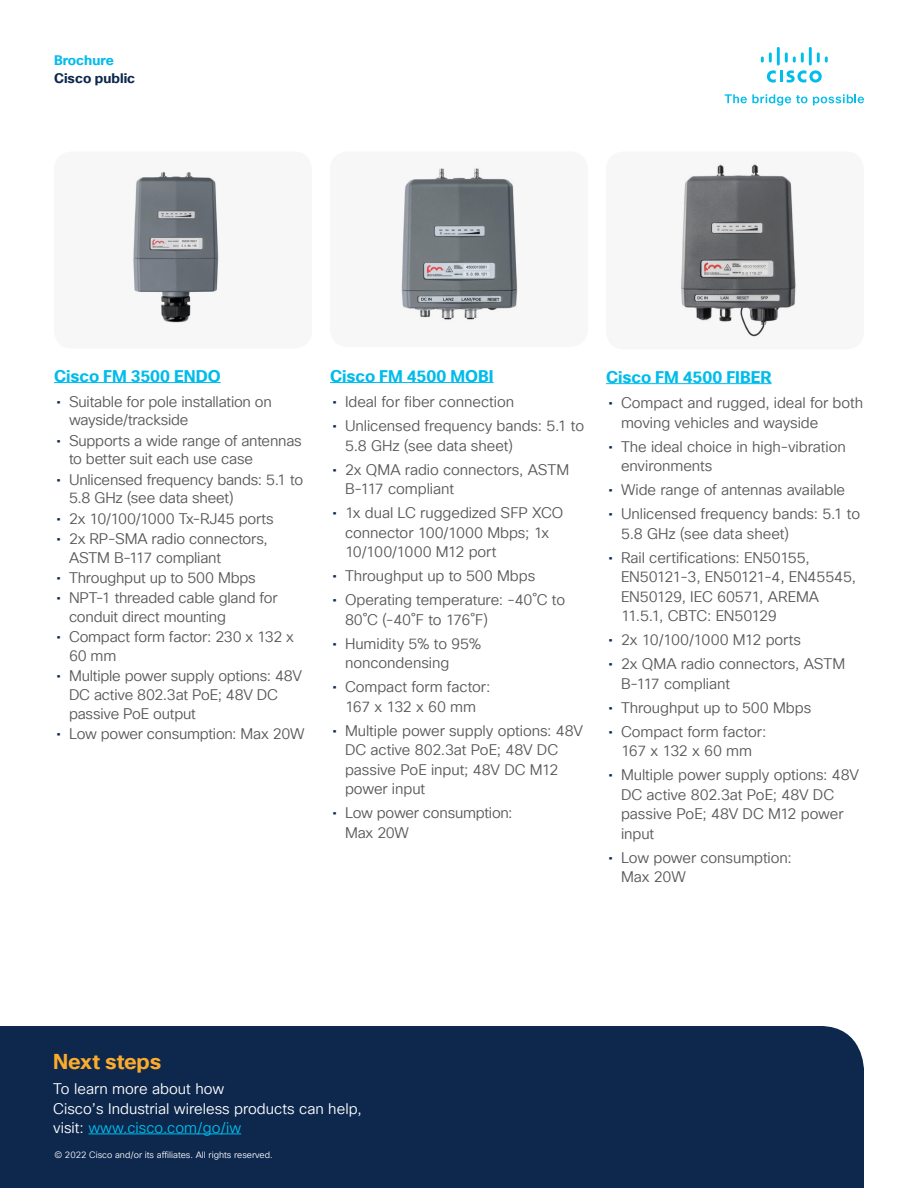
<style>
.page{position:relative;width:918px;height:1188px;background:#fff}
.page>*{position:absolute;margin:0;border:0;box-sizing:border-box;transform-origin:0 0}
.Subhead3_Orange{font:700 21px "Cisco Sans TT";letter-spacing:-.005em;color:#fbab2c}
.Subhead3_Midnight_bl{font:700 16.5px "Cisco Sans TT";letter-spacing:-.005em;color:#00bceb}
.t1{font:15px/19.5px "Cisco Sans TT Light";letter-spacing:-.01em;color:#57585a}
.Body_White{font:15px/19.5px "Cisco Sans TT Light";color:#fff}
.t2{font:700 13.5px "Cisco Sans TT";color:#0d274d}
.t3{font:700 13.5px "Cisco Sans TT";color:#00bceb}
.t4{font:9px "Cisco Sans TT Light";color:#fff}
.s1{font-family:"Cisco Sans TT";color:#0d274d}
.s2{color:#00bceb}
</style>
<div class="page">
<svg style="left:725px;top:94px;width:82px;height:12px"></svg>
<svg style="left:813px;top:94px;width:51px;height:11px"></svg>
<svg style="left:767px;top:70px;width:55px;height:13px"></svg>
<svg style="left:761px;top:52px;width:11px;height:11px"></svg>
<hr style="left:777px;top:47px;width:3px;height:18px;background:#00bdeb">
<svg style="left:785px;top:52px;width:19px;height:11px"></svg>
<hr style="left:809px;top:47px;width:3px;height:18px;background:#00bdeb">
<svg style="left:817px;top:52px;width:11px;height:11px"></svg>
<div style="left:0;top:1026px;width:864px;height:162px;background:#0d274d"></div>
<hr style="left:606px;top:383px;width:166px;height:1px;background:#00bceb">
<hr style="left:330px;top:382px;width:164px;height:1px;background:#00bceb">
<div style="left:606px;top:151px;width:258px;height:198px;background:#f7f7f8;border-radius:18px"></div>
<img style="left:681px;top:164px;width:115px;height:173px">
<div style="left:330px;top:151px;width:258px;height:196px;background:#f7f7f8;border-radius:18px"></div>
<hr style="left:54px;top:382px;width:167px;height:1px;background:#00bceb">
<div style="left:54px;top:151px;width:258px;height:198px;background:#f7f7f8;border-radius:18px"></div>
<img style="left:133px;top:172px;width:86px;height:151px">
<img style="left:401px;top:168px;width:117px;height:152px">
<hr style="left:88px;top:1134px;width:153px;height:1px;background:#00bceb">
<p class="t3" style="left:54px;top:51px;width:61px">Brochure</p>
<p class="t2" style="left:54px;top:69px;width:83px">Cisco public</p>
<p class="Subhead3_Midnight_bl" style="left:54px;top:365px;width:168px">Cisco FM 3500 ENDO</p>
<p class="t1" style="left:69px;top:392px;width:204px;line-height:18.8px;text-indent:-13px"><span class="s1">•</span> Suitable for pole installation on wayside/trackside</p>
<p class="t1" style="left:69px;top:431px;width:234px;line-height:18.8px;text-indent:-13px"><span class="s1">•</span> Supports a wide range of antennas to better suit each use case</p>
<p class="t1" style="left:69px;top:470px;width:236px;line-height:18.8px;text-indent:-13px"><span class="s1">•</span> Unlicensed frequency bands: 5.1 to<br>5.8 GHz (see data sheet)</p>
<p class="t1" style="left:56px;top:509px;width:219px"><span class="s1">•</span> 2x 10/100/1000 Tx-RJ45 ports</p>
<p class="t1" style="left:69px;top:530px;width:200px;line-height:18.8px;text-indent:-13px"><span class="s1">•</span> 2x RP-SMA radio connectors,<br>ASTM B-117 compliant</p>
<p class="t1" style="left:56px;top:568px;width:201px"><span class="s1">•</span> Throughput up to 500 Mbps</p>
<p class="t1" style="left:69px;top:589px;width:210px;line-height:18.8px;text-indent:-13px"><span class="s1">•</span> NPT-1 threaded cable gland for conduit direct mounting</p>
<p class="t1" style="left:69px;top:628px;width:227px;line-height:18.8px;text-indent:-13px"><span class="s1">•</span> Compact form factor: 230 x 132 x<br>60 mm</p>
<p class="t1" style="left:69px;top:667px;width:235px;line-height:18.8px;text-indent:-13px"><span class="s1">•</span> Multiple power supply options: 48V<br>DC active 802.3at PoE; 48V DC passive PoE output</p>
<p class="t1" style="left:56px;top:724px;width:250px"><span class="s1">•</span> Low power consumption: Max 20W</p>
<p class="Subhead3_Midnight_bl" style="left:330px;top:365px;width:165px">Cisco FM 4500 MOBI</p>
<p class="t1" style="left:332px;top:393px;width:183px"><span class="s1">•</span> Ideal for fiber connection</p>
<p class="t1" style="left:345px;top:417px;width:241px;text-indent:-13px"><span class="s1">•</span> Unlicensed frequency bands: 5.1 to<br>5.8 GHz (see data sheet)</p>
<p class="t1" style="left:345px;top:460px;width:226px;text-indent:-13px"><span class="s1">•</span> 2x QMA radio connectors, ASTM<br>B-117 compliant</p>
<p class="t1" style="left:345px;top:504px;width:220px;text-indent:-13px"><span class="s1">•</span> 1x dual LC ruggedized SFP XCO connector 100/1000 Mbps; 1x<br>10/100/1000 M12 port</p>
<p class="t1" style="left:332px;top:567px;width:204px"><span class="s1">•</span> Throughput up to 500 Mbps</p>
<p class="t1" style="left:345px;top:591px;width:222px;text-indent:-13px"><span class="s1">•</span> Operating temperature: -40˚C to<br>80˚C (-40˚F to 176˚F)</p>
<p class="t1" style="left:345px;top:634px;width:138px;text-indent:-13px"><span class="s1">•</span> Humidity 5% to 95% noncondensing</p>
<p class="t1" style="left:332px;top:678px;width:159px;text-align:center"><span class="s1">•</span> Compact form factor:<br>167 x 132 x 60 mm</p>
<p class="t1" style="left:345px;top:721px;width:240px;text-indent:-13px"><span class="s1">•</span> Multiple power supply options: 48V<br>DC active 802.3at PoE; 48V DC passive PoE input; 48V DC M12 power input</p>
<p class="t1" style="left:345px;top:804px;width:169px;text-indent:-13px"><span class="s1">•</span> Low power consumption:<br>Max 20W</p>
<p class="Subhead3_Midnight_bl" style="left:606px;top:366px;width:167px">Cisco FM 4500 FIBER</p>
<p class="t1" style="left:621px;top:394px;width:244px;text-indent:-13px"><span class="s1">•</span> Compact and rugged, ideal for both moving vehicles and wayside</p>
<p class="t1" style="left:621px;top:437px;width:226px;text-indent:-13px"><span class="s1">•</span> The ideal choice in high-vibration environments</p>
<p class="t1" style="left:608px;top:481px;width:238px"><span class="s1">•</span> Wide range of antennas available</p>
<p class="t1" style="left:621px;top:505px;width:241px;text-indent:-13px"><span class="s1">•</span> Unlicensed frequency bands: 5.1 to<br>5.8 GHz (see data sheet)</p>
<p class="t1" style="left:621px;top:548px;width:237px;text-indent:-13px"><span class="s1">•</span> Rail certifications: EN50155,<br>EN50121-3, EN50121-4, EN45545,<br>EN50129, IEC 60571, AREMA<br>11.5.1, CBTC: EN50129</p>
<p class="t1" style="left:608px;top:631px;width:194px"><span class="s1">•</span> 2x 10/100/1000 M12 ports</p>
<p class="t1" style="left:621px;top:655px;width:226px;text-indent:-13px"><span class="s1">•</span> 2x QMA radio connectors, ASTM<br>B-117 compliant</p>
<p class="t1" style="left:608px;top:698px;width:204px"><span class="s1">•</span> Throughput up to 500 Mbps</p>
<p class="t1" style="left:608px;top:722px;width:159px;text-align:center"><span class="s1">•</span> Compact form factor:<br>167 x 132 x 60 mm</p>
<p class="t1" style="left:621px;top:766px;width:240px;text-indent:-13px"><span class="s1">•</span> Multiple power supply options: 48V<br>DC active 802.3at PoE; 48V DC passive PoE; 48V DC M12 power input</p>
<p class="t1" style="left:621px;top:848px;width:172px;text-indent:-13px"><span class="s1">•</span> Low power consumption:<br>Max 20W</p>
<p class="Subhead3_Orange" style="left:53px;top:1047px;width:110px">Next steps</p>
<p class="Body_White" style="left:53px;top:1080px;width:310px">To learn more about how<br>Cisco’s Industrial wireless products can help, visit: <span class="s2">www.cisco.com/go/iw</span></p>
<p class="t4" style="left:54px;top:1149px;width:220px">© 2022 Cisco and/or its affiliates. All rights reserved.</p>
</div>
